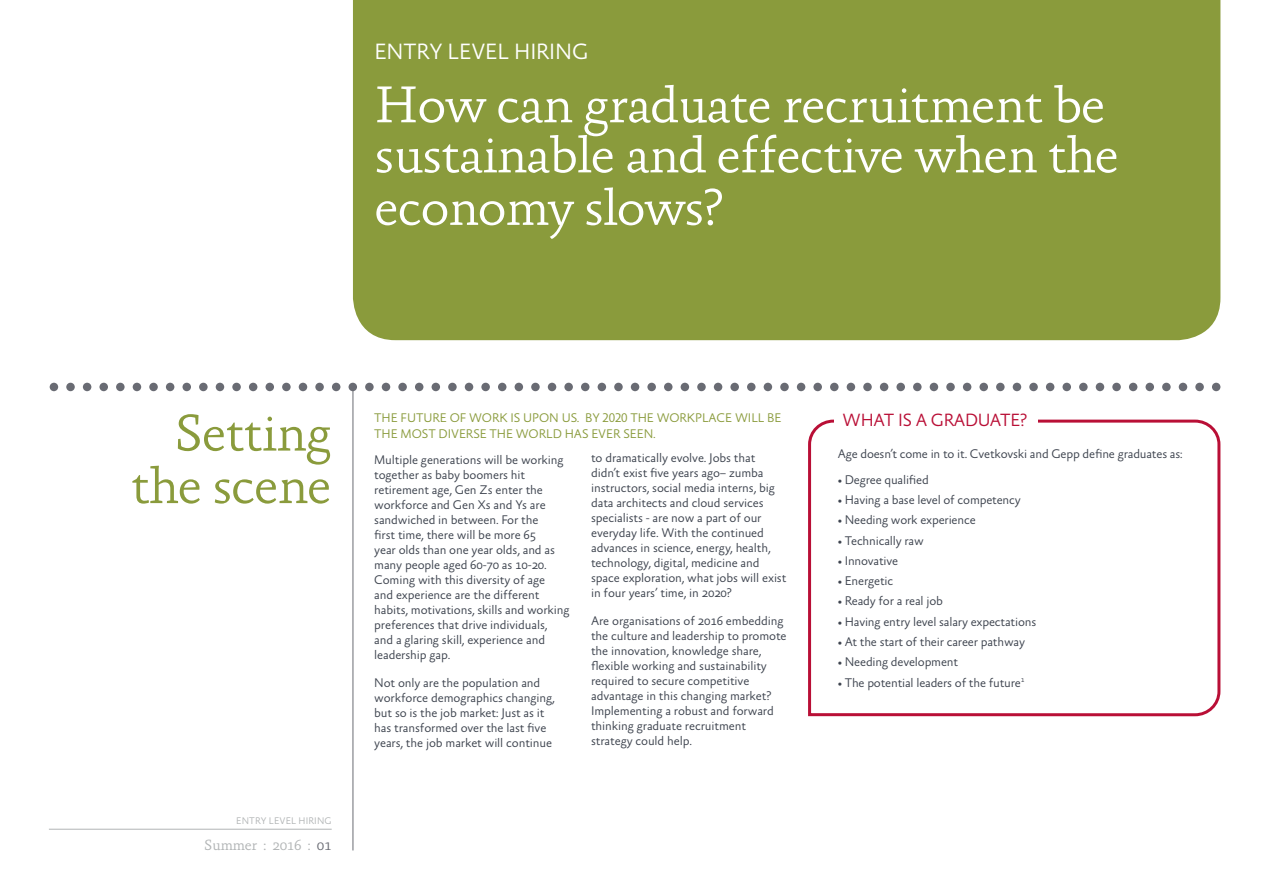
<style>
.page{position:relative;width:1263px;height:893px;background:#fff}
.page>*{position:absolute;margin:0;border:0;box-sizing:border-box;transform-origin:0 0}
.Text{font:300 52.5px/51.3px "Absara OT";letter-spacing:-.025em;color:#fff}
.Feature_heading{font:300 52.5px/52.5px "Absara OT";letter-spacing:-.025em;color:#8a9b3c;text-align:right}
.Text-2{font:300 22.5px "Absara Sans OT";letter-spacing:-.005em;color:#fff}
.Text-3{font:300 18px "Absara Sans OT";letter-spacing:-.015em;color:#b90f36}
.Text-4{font:300 15px "Absara OT";letter-spacing:-.025em;color:#b1b4b5}
.Text-5{font:300 12.75px/15px "Absara Sans OT";letter-spacing:-.01em;color:#3e444f}
.Introduciton{font:300 12.75px/16.5px "Absara Sans OT";letter-spacing:-.005em;color:#8a9b3c}
.t1{font:300 9.75px "Absara Sans OT";letter-spacing:.01em;color:#b1b4b5}
.s1{color:#696b73}
</style>
<div class="page">
<hr style="left:353px;top:387px;width:1px;height:463px;background:#696b73">
<div style="left:1212px;top:383px;width:8px;height:8px;background:#696b73;border-radius:50%"></div>
<div style="left:1195px;top:383px;width:9px;height:8px;background:#696b73;border-radius:50%"></div>
<div style="left:1179px;top:383px;width:8px;height:8px;background:#696b73;border-radius:50%"></div>
<div style="left:1162px;top:383px;width:9px;height:8px;background:#696b73;border-radius:50%"></div>
<div style="left:1145px;top:383px;width:9px;height:8px;background:#696b73;border-radius:50%"></div>
<div style="left:1129px;top:383px;width:8px;height:8px;background:#696b73;border-radius:50%"></div>
<div style="left:1112px;top:383px;width:9px;height:8px;background:#696b73;border-radius:50%"></div>
<div style="left:1096px;top:383px;width:8px;height:8px;background:#696b73;border-radius:50%"></div>
<div style="left:1079px;top:383px;width:8px;height:8px;background:#696b73;border-radius:50%"></div>
<div style="left:1062px;top:383px;width:9px;height:8px;background:#696b73;border-radius:50%"></div>
<div style="left:1046px;top:383px;width:8px;height:8px;background:#696b73;border-radius:50%"></div>
<div style="left:1029px;top:383px;width:9px;height:8px;background:#696b73;border-radius:50%"></div>
<div style="left:1013px;top:383px;width:8px;height:8px;background:#696b73;border-radius:50%"></div>
<div style="left:996px;top:383px;width:8px;height:8px;background:#696b73;border-radius:50%"></div>
<div style="left:979px;top:383px;width:9px;height:8px;background:#696b73;border-radius:50%"></div>
<div style="left:963px;top:383px;width:8px;height:8px;background:#696b73;border-radius:50%"></div>
<div style="left:946px;top:383px;width:9px;height:8px;background:#696b73;border-radius:50%"></div>
<div style="left:930px;top:383px;width:8px;height:8px;background:#696b73;border-radius:50%"></div>
<div style="left:913px;top:383px;width:8px;height:8px;background:#696b73;border-radius:50%"></div>
<div style="left:896px;top:383px;width:9px;height:8px;background:#696b73;border-radius:50%"></div>
<div style="left:880px;top:383px;width:8px;height:8px;background:#696b73;border-radius:50%"></div>
<div style="left:863px;top:383px;width:9px;height:8px;background:#696b73;border-radius:50%"></div>
<div style="left:847px;top:383px;width:8px;height:8px;background:#696b73;border-radius:50%"></div>
<div style="left:830px;top:383px;width:8px;height:8px;background:#696b73;border-radius:50%"></div>
<div style="left:813px;top:383px;width:9px;height:8px;background:#696b73;border-radius:50%"></div>
<div style="left:797px;top:383px;width:8px;height:8px;background:#696b73;border-radius:50%"></div>
<div style="left:780px;top:383px;width:9px;height:8px;background:#696b73;border-radius:50%"></div>
<div style="left:764px;top:383px;width:8px;height:8px;background:#696b73;border-radius:50%"></div>
<div style="left:747px;top:383px;width:8px;height:8px;background:#696b73;border-radius:50%"></div>
<div style="left:730px;top:383px;width:9px;height:8px;background:#696b73;border-radius:50%"></div>
<div style="left:714px;top:383px;width:8px;height:8px;background:#696b73;border-radius:50%"></div>
<div style="left:697px;top:383px;width:9px;height:8px;background:#696b73;border-radius:50%"></div>
<div style="left:681px;top:383px;width:8px;height:8px;background:#696b73;border-radius:50%"></div>
<div style="left:664px;top:383px;width:8px;height:8px;background:#696b73;border-radius:50%"></div>
<div style="left:647px;top:383px;width:9px;height:8px;background:#696b73;border-radius:50%"></div>
<div style="left:631px;top:383px;width:8px;height:8px;background:#696b73;border-radius:50%"></div>
<div style="left:614px;top:383px;width:9px;height:8px;background:#696b73;border-radius:50%"></div>
<div style="left:598px;top:383px;width:8px;height:8px;background:#696b73;border-radius:50%"></div>
<div style="left:581px;top:383px;width:8px;height:8px;background:#696b73;border-radius:50%"></div>
<div style="left:564px;top:383px;width:9px;height:8px;background:#696b73;border-radius:50%"></div>
<div style="left:548px;top:383px;width:8px;height:8px;background:#696b73;border-radius:50%"></div>
<div style="left:531px;top:383px;width:9px;height:8px;background:#696b73;border-radius:50%"></div>
<div style="left:515px;top:383px;width:8px;height:8px;background:#696b73;border-radius:50%"></div>
<div style="left:498px;top:383px;width:8px;height:8px;background:#696b73;border-radius:50%"></div>
<div style="left:481px;top:383px;width:9px;height:8px;background:#696b73;border-radius:50%"></div>
<div style="left:465px;top:383px;width:8px;height:8px;background:#696b73;border-radius:50%"></div>
<div style="left:448px;top:383px;width:9px;height:8px;background:#696b73;border-radius:50%"></div>
<div style="left:432px;top:383px;width:8px;height:8px;background:#696b73;border-radius:50%"></div>
<div style="left:415px;top:383px;width:8px;height:8px;background:#696b73;border-radius:50%"></div>
<div style="left:398px;top:383px;width:9px;height:8px;background:#696b73;border-radius:50%"></div>
<div style="left:382px;top:383px;width:8px;height:8px;background:#696b73;border-radius:50%"></div>
<div style="left:365px;top:383px;width:9px;height:8px;background:#696b73;border-radius:50%"></div>
<div style="left:349px;top:383px;width:8px;height:8px;background:#696b73;border-radius:50%"></div>
<div style="left:332px;top:383px;width:8px;height:8px;background:#696b73;border-radius:50%"></div>
<div style="left:315px;top:383px;width:9px;height:8px;background:#696b73;border-radius:50%"></div>
<div style="left:299px;top:383px;width:8px;height:8px;background:#696b73;border-radius:50%"></div>
<div style="left:282px;top:383px;width:9px;height:8px;background:#696b73;border-radius:50%"></div>
<div style="left:265px;top:383px;width:9px;height:8px;background:#696b73;border-radius:50%"></div>
<div style="left:249px;top:383px;width:8px;height:8px;background:#696b73;border-radius:50%"></div>
<div style="left:232px;top:383px;width:9px;height:8px;background:#696b73;border-radius:50%"></div>
<div style="left:216px;top:383px;width:8px;height:8px;background:#696b73;border-radius:50%"></div>
<div style="left:199px;top:383px;width:9px;height:8px;background:#696b73;border-radius:50%"></div>
<div style="left:182px;top:383px;width:9px;height:8px;background:#696b73;border-radius:50%"></div>
<div style="left:166px;top:383px;width:8px;height:8px;background:#696b73;border-radius:50%"></div>
<div style="left:149px;top:383px;width:9px;height:8px;background:#696b73;border-radius:50%"></div>
<div style="left:133px;top:383px;width:8px;height:8px;background:#696b73;border-radius:50%"></div>
<div style="left:116px;top:383px;width:9px;height:8px;background:#696b73;border-radius:50%"></div>
<div style="left:99px;top:383px;width:9px;height:8px;background:#696b73;border-radius:50%"></div>
<div style="left:83px;top:383px;width:8px;height:8px;background:#696b73;border-radius:50%"></div>
<div style="left:66px;top:383px;width:9px;height:8px;background:#696b73;border-radius:50%"></div>
<div style="left:50px;top:383px;width:8px;height:8px;background:#696b73;border-radius:50%"></div>
<hr style="left:49px;top:829px;width:283px;height:1px;background:#b1b4b5">
<div style="left:353px;top:0;width:867px;height:340px;background:#8a9b3c"></div>
<svg style="left:808px;top:419px;width:413px;height:298px"></svg>
<div style="left:834px;top:412px;width:204px;height:22px;background:#fff"></div>
<p class="Text-2" style="left:374px;top:39px;width:216px">ENTRY LEVEL HIRING</p>
<p class="Text" style="left:374px;top:81px;width:746px">How can graduate recruitment be sustainable and effective when the economy slows?</p>
<p class="Introduciton" style="left:374px;top:410px;width:409px">THE FUTURE OF WORK IS UPON US. BY 2020 THE WORKPLACE WILL BE<br>THE MOST DIVERSE THE WORLD HAS EVER SEEN.</p>
<p class="Text-5" style="left:374px;top:453px;width:197px">Multiple generations will be working together as baby boomers hit retirement age, Gen Zs enter the workforce and Gen Xs and Ys are sandwiched in between. For the<br>first time, there will be more 65<br>year olds than one year olds, and as many people aged 60-70 as 10-20.<br>Coming with this diversity of age<br>and experience are the different habits, motivations, skills and working preferences that drive individuals,<br>and a glaring skill, experience and leadership gap.</p>
<p class="Text-5" style="left:374px;top:676px;width:182px">Not only are the population and workforce demographics changing, but so is the job market: Just as it has transformed over the last five years, the job market will continue</p>
<p class="Feature_heading" style="left:131px;top:410px;width:203px">Setting the scene</p>
<p class="Text-3" style="left:843px;top:410px;width:186px">WHAT IS A GRADUATE?</p>
<p class="Text-5" style="left:838px;top:447px;width:346px">Age doesn’t come in to it. Cvetkovski and Gepp define graduates as:</p>
<p class="Text-5" style="left:591px;top:451px;width:197px">to dramatically evolve. Jobs that didn’t exist five years ago– zumba instructors, social media interns, big data architects and cloud services specialists - are now a part of our everyday life. With the continued advances in science, energy, health, technology, digital, medicine and space exploration, what jobs will exist in four years’ time, in 2020?</p>
<p class="Text-5" style="left:591px;top:614px;width:197px">Are organisations of 2016 embedding the culture and leadership to promote the innovation, knowledge share, flexible working and sustainability required to secure competitive advantage in this changing market?<br>Implementing a robust and forward thinking graduate recruitment strategy could help.</p>
<p class="Text-5" style="left:838px;top:473px;width:93px">• Degree qualified</p>
<p class="Text-5" style="left:838px;top:493px;width:185px">• Having a base level of competency</p>
<p class="Text-5" style="left:838px;top:513px;width:140px">• Needing work experience</p>
<p class="Text-5" style="left:838px;top:534px;width:87px">• Technically raw</p>
<p class="Text-5" style="left:838px;top:554px;width:62px">• Innovative</p>
<p class="Text-5" style="left:838px;top:574px;width:57px">• Energetic</p>
<p class="Text-5" style="left:838px;top:594px;width:107px">• Ready for a real job</p>
<p class="Text-5" style="left:838px;top:615px;width:200px">• Having entry level salary expectations</p>
<p class="Text-5" style="left:838px;top:635px;width:189px">• At the start of their career pathway</p>
<p class="Text-5" style="left:838px;top:655px;width:122px">• Needing development</p>
<p class="Text-5" style="left:838px;top:675px;width:188px">• The potential leaders of the future<sup>1</sup></p>
<p class="t1" style="left:236px;top:815px;width:97px">ENTRY LEVEL HIRING</p>
<p class="Text-4" style="left:204px;top:837px;width:129px">Summer : 2016 : <span class="s1">01</span></p>
</div>
